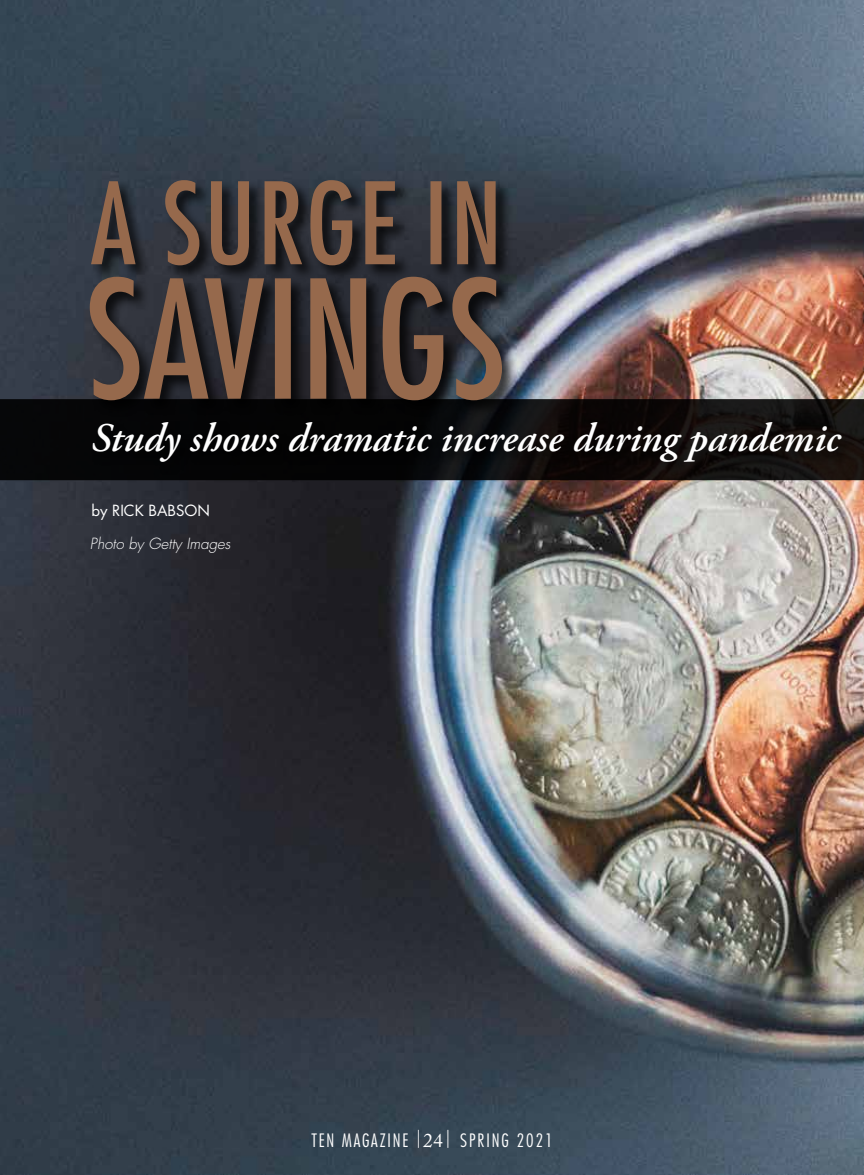
<style>
.page{position:relative;width:864px;height:1175px;background:#fff}
.page>*{position:absolute;margin:0;border:0;box-sizing:border-box;transform-origin:0 0}
.t1{font:italic 600 40.5px "Adobe Garamond Pro";color:#fff}
.t2{font:300 condensed 18px "Futura Std";letter-spacing:.1em;color:#fff}
.t3{font:italic 300 15px "Futura Std";color:#fff}
.t4{font:15px "Futura Std";color:#fff}
.s1{font-stretch:normal}
.s2{font-family:"Adobe Caslon Pro";font-weight:400;font-stretch:normal;font-size:19.5px}
</style>
<div class="page">
<img style="left:0;top:0;width:864px;height:1174px">
<svg style="left:0;top:399px;width:864px;height:81px;background:#0c0a0b"></svg>
<div style="left:91px;top:421px;width:765px;height:55px;background:#000;opacity:.75"></div>
<div style="left:88px;top:275px;width:431px;height:142px;background:#000;opacity:.75"></div>
<svg style="left:90px;top:282px;width:412px;height:118px;background:#544238"></svg>
<div style="left:90px;top:179px;width:423px;height:103px;background:#000;opacity:.75"></div>
<svg style="left:91px;top:180px;width:405px;height:85px;background:#51433c"></svg>
<p class="t1" style="left:91px;top:415px;width:751px">Study shows dramatic increase during pandemic</p>
<p class="t4" style="left:92px;top:501px;width:120px">by RICK BABSON</p>
<p class="t3" style="left:90px;top:535px;width:142px">Photo by Getty Images</p>
<p class="t2" style="left:311px;top:1128px;width:243px">TEN MAGAZINE <span class="s1">|</span><span class="s2">24</span><span class="s1">|</span> SPRING 2021</p>
</div>
